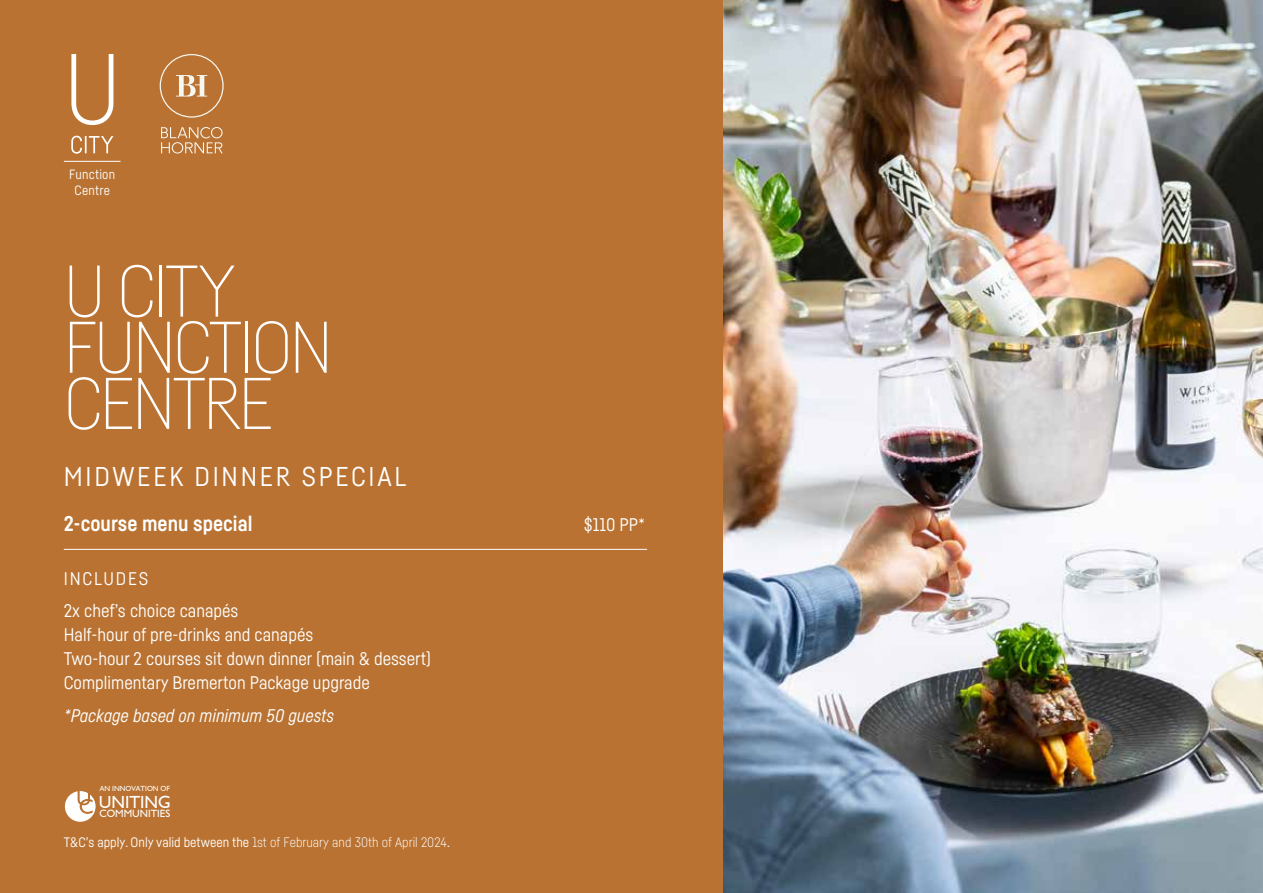
<style>
.page{position:relative;width:1263px;height:893px;background:#fff}
.page>*{position:absolute;margin:0;border:0;box-sizing:border-box;transform-origin:0 0}
.t1{font:100 71.85px/56.1px "Fabrikat";letter-spacing:-.04em;color:#fff}
.t2{font:26.85px "Fabrikat";letter-spacing:.1em;color:#fff}
.t3{font:700 21px "Fabrikat";color:#fff}
.t4{font:18px/24px "Fabrikat";color:#fff}
.t5{font:italic 18px "Fabrikat";color:#fff}
.t6{font:17.55px "Humanist 521 BT";color:#fff}
.t7{font:13.5px "Fabrikat";color:#fff}
.t8{font:13.2px/15.9px "Fabrikat";letter-spacing:.02em;color:#fff;text-align:center}
.t9{font:10.5px "Humanist 521 BT";color:#fff}
.t10{font:7.5px "Humanist 521 BT";color:#fff}
.s1{font-weight:300}
</style>
<div class="page">
<img style="left:723px;top:0;width:540px;height:893px">
<div style="left:0;top:0;width:723px;height:893px;background:#b97231"></div>
<hr style="left:64px;top:549px;width:583px;height:1px;background:#fff">
<svg style="left:71px;top:54px;width:42px;height:71px"></svg>
<svg style="left:71px;top:136px;width:42px;height:18px"></svg>
<hr style="left:64px;top:161px;width:57px;height:1px;background:#fff">
<svg style="left:160px;top:54px;width:64px;height:64px"></svg>
<svg style="left:161px;top:127px;width:62px;height:27px"></svg>
<svg style="left:65px;top:791px;width:31px;height:31px"></svg>
<p class="t8" style="left:69px;top:166px;width:47px">Function<br>Centre</p>
<h1 class="t1" style="left:64px;top:262px;width:270px">U CITY<br>FUNCTION<br>CENTRE</h1>
<h2 class="t2" style="left:64px;top:460px;width:344px">MIDWEEK DINNER SPECIAL</h2>
<p class="t3" style="left:64px;top:510px;width:190px">2-course menu special</p>
<p class="t4" style="left:584px;top:512px;width:63px">$110 PP*</p>
<p class="t4" style="left:64px;top:561px;width:176px;line-height:32.5px">INCLUDES<br>2x chef’s choice canapés</p>
<p class="t4" style="left:64px;top:622px;width:369px">Half-hour of pre-drinks and canapés<br>Two-hour 2 courses sit down dinner (main &amp; dessert)<br>Complimentary Bremerton Package upgrade</p>
<p class="t5" style="left:64px;top:704px;width:272px">*Package based on minimum 50 guests</p>
<p class="t10" style="left:100px;top:784px;width:72px">AN INNOVATION OF</p>
<p class="t6" style="left:99px;top:792px;width:74px">UNITING</p>
<p class="t9" style="left:99px;top:807px;width:72px">COMMUNITIES</p>
<p class="t7" style="left:64px;top:834px;width:388px">T&amp;C’s apply. Only valid between the <span class="s1">1st of February and 30th of April 2024</span>.</p>
</div>
